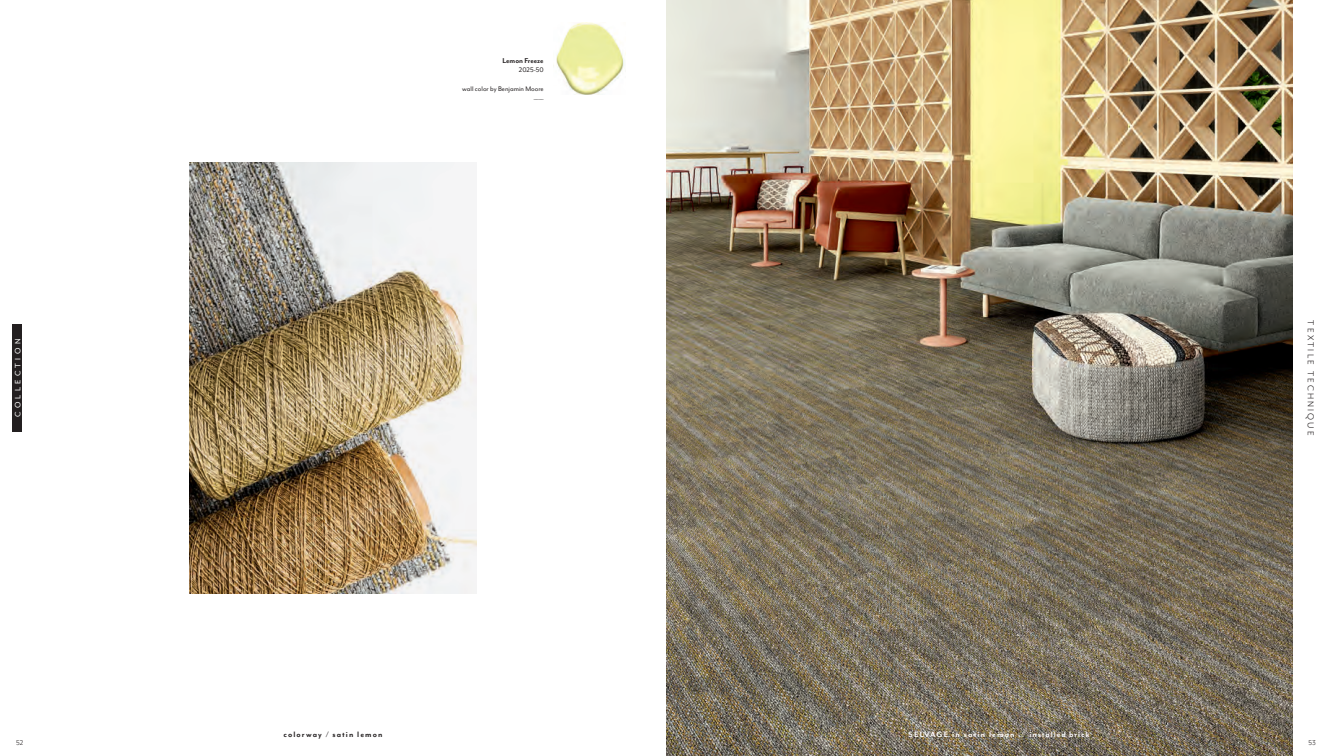
<style>
.page{position:relative;width:1332px;height:756px;background:#fff}
.page>*{position:absolute;margin:0;border:0;box-sizing:border-box;transform-origin:0 0}
.t1{font:10px "Mr Eaves Mod OT";letter-spacing:.22em;color:#231f20}
.t2{font:700 9px "Mr Eaves Mod OT";letter-spacing:.1em;color:#fff}
.t3{font:700 9px "Mr Eaves Mod OT";letter-spacing:.12em;color:#231f20}
.t4{font:9px "Mr Eaves Mod OT";letter-spacing:.37em;color:#fff}
.t5{font:700 8.1px "Mr Eaves Mod OT";color:#231f20}
.t6{font:8px "Mr Eaves Mod OT";color:#231f20}
.t7{font:7.7px "Mr Eaves Mod OT";color:#231f20}
.t8{font:800 7.2px "Mr Eaves Mod OT";color:#231f20}
</style>
<div class="page">
<img style="left:666px;top:0;width:626px;height:756px">
<div style="left:12px;top:324px;width:10px;height:108px;background:#231f20"></div>
<img style="left:189px;top:162px;width:288px;height:432px">
<img style="left:553px;top:22px;width:73px;height:73px">
<p class="t4" style="left:13px;top:417px;width:80px;rotate:-90deg">COLLECTION</p>
<p class="t5" style="left:502px;top:56px;width:43px">Lemon Freeze</p>
<p class="t7" style="left:519px;top:66px;width:26px">2025-50</p>
<p class="t7" style="left:462px;top:84px;width:83px">wall color by Benjamin Moore</p>
<p class="t8" style="left:534px;top:93px;width:11px">____</p>
<p class="t1" style="left:1316px;top:320px;width:117px;rotate:90deg">TEXTILE TECHNIQUE</p>
<p class="t3" style="left:284px;top:729px;width:100px">colorway / satin lemon</p>
<p class="t2" style="left:908px;top:729px;width:183px">SELVAGE in satin lemon / installed brick</p>
<p class="t6" style="left:16px;top:738px;width:9px">52</p>
<p class="t6" style="left:1309px;top:738px;width:9px">53</p>
</div>
